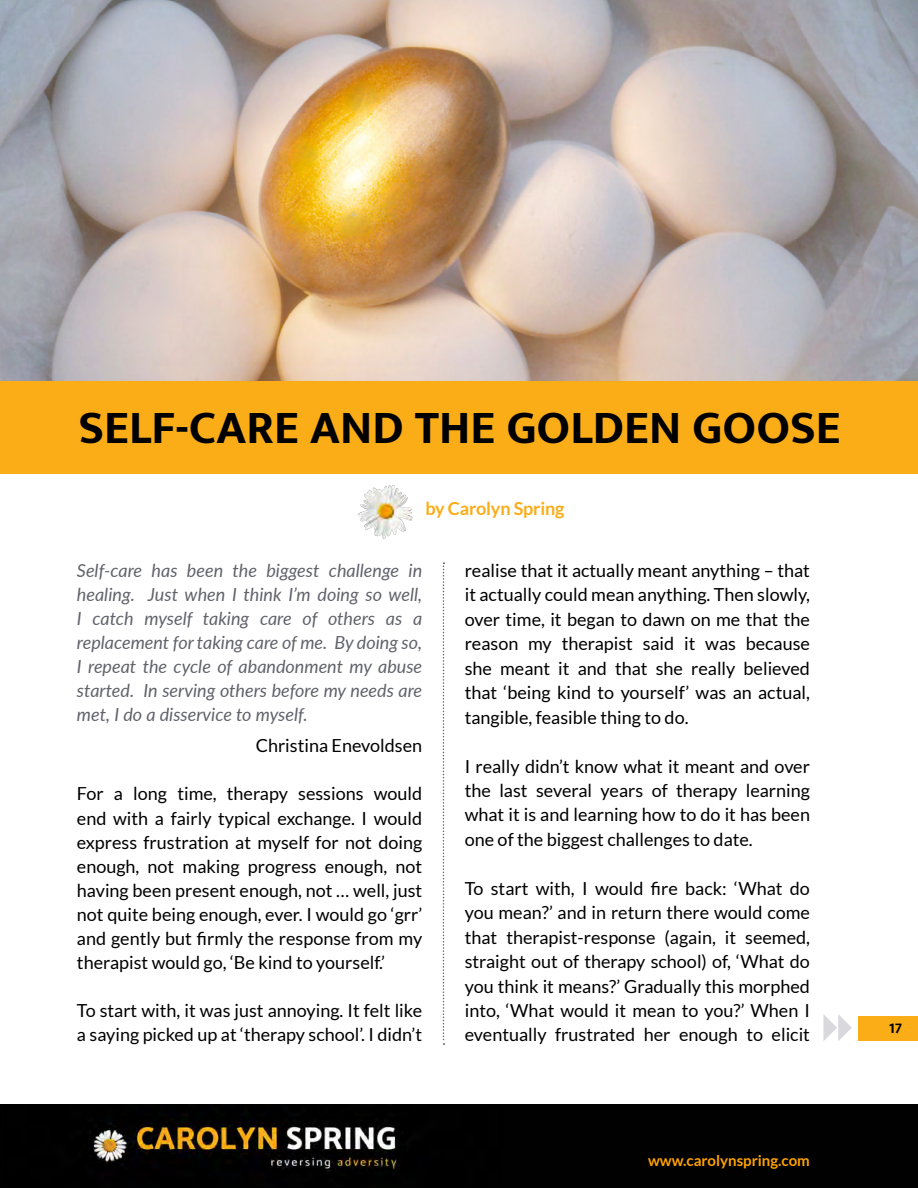
<style>
.page{position:relative;width:918px;height:1188px;background:#fff}
.page>*{position:absolute;margin:0;border:0;box-sizing:border-box;transform-origin:0 0}
.t1{font:700 48px "Mukta";color:#000}
.t2{font:18px/24.5px "Lato";color:#000;text-align:justify}
.t3{font:italic 18px/24.2px "Lato";color:#61626a;text-align:justify}
.t4{font:700 18px "Lato";letter-spacing:-.01em;color:#fbad18}
.t5{font:700 15px "Lato";color:#ffa300}
.t6{font:700 15px "Mukta";color:#000}
</style>
<div class="page">
<img style="left:0;top:0;width:918px;height:381px">
<div style="left:0;top:381px;width:918px;height:93px;background:#fbad18"></div>
<img style="left:358px;top:485px;width:55px;height:54px">
<svg style="left:443px;top:562px;width:1px;height:483px"></svg>
<div style="left:0;top:1104px;width:918px;height:84px;background:#010101"></div>
<svg style="left:824px;top:1014px;width:28px;height:27px"></svg>
<div style="left:859px;top:1016px;width:59px;height:25px;background:#fbad18"></div>
<h1 class="t1" style="left:79px;top:399px;width:764px">SELF-CARE AND THE GOLDEN GOOSE</h1>
<p class="t4" style="left:425px;top:498px;width:140px">by Carolyn Spring</p>
<p class="t3" style="left:77px;top:558px;width:347px">Self-care has been the biggest challenge in healing. Just when I think I’m doing so well, I catch myself taking care of others as a replacement for taking care of me. By doing so, I repeat the cycle of abandonment my abuse started. In serving others before my needs are met, I do a disservice to myself.</p>
<p class="t2" style="left:256px;top:733px;width:168px">Christina Enevoldsen</p>
<p class="t2" style="left:77px;top:782px;width:347px">For a long time, therapy sessions would end with a fairly typical exchange. I would express frustration at myself for not doing enough, not making progress enough, not having been present enough, not … well, just not quite being enough, ever. I would go ‘grr’ and gently but firmly the response from my therapist would go, ‘Be kind to yourself.’</p>
<p class="t2" style="left:77px;top:999px;width:347px">To start with, it was just annoying. It felt like a saying picked up at ‘therapy school’. I didn’t</p>
<p class="t2" style="left:465px;top:558px;width:347px">realise that it actually meant anything – that it actually could mean anything. Then slowly, over time, it began to dawn on me that the reason my therapist said it was because she meant it and that she really believed that ‘being kind to yourself’ was an actual, tangible, feasible thing to do.</p>
<p class="t2" style="left:465px;top:754px;width:347px">I really didn’t know what it meant and over the last several years of therapy learning what it is and learning how to do it has been one of the biggest challenges to date.</p>
<p class="t2" style="left:465px;top:876px;width:347px">To start with, I would fire back: ‘What do you mean?’ and in return there would come that therapist-response (again, it seemed, straight out of therapy school) of, ‘What do you think it means?’ Gradually this morphed into, ‘What would it mean to you?’ When I eventually frustrated her enough to elicit</p>
<p class="t5" style="left:648px;top:1151px;width:163px">www.carolynspring.com</p>
<p class="t6" style="left:889px;top:1019px;width:15px">17</p>
</div>
